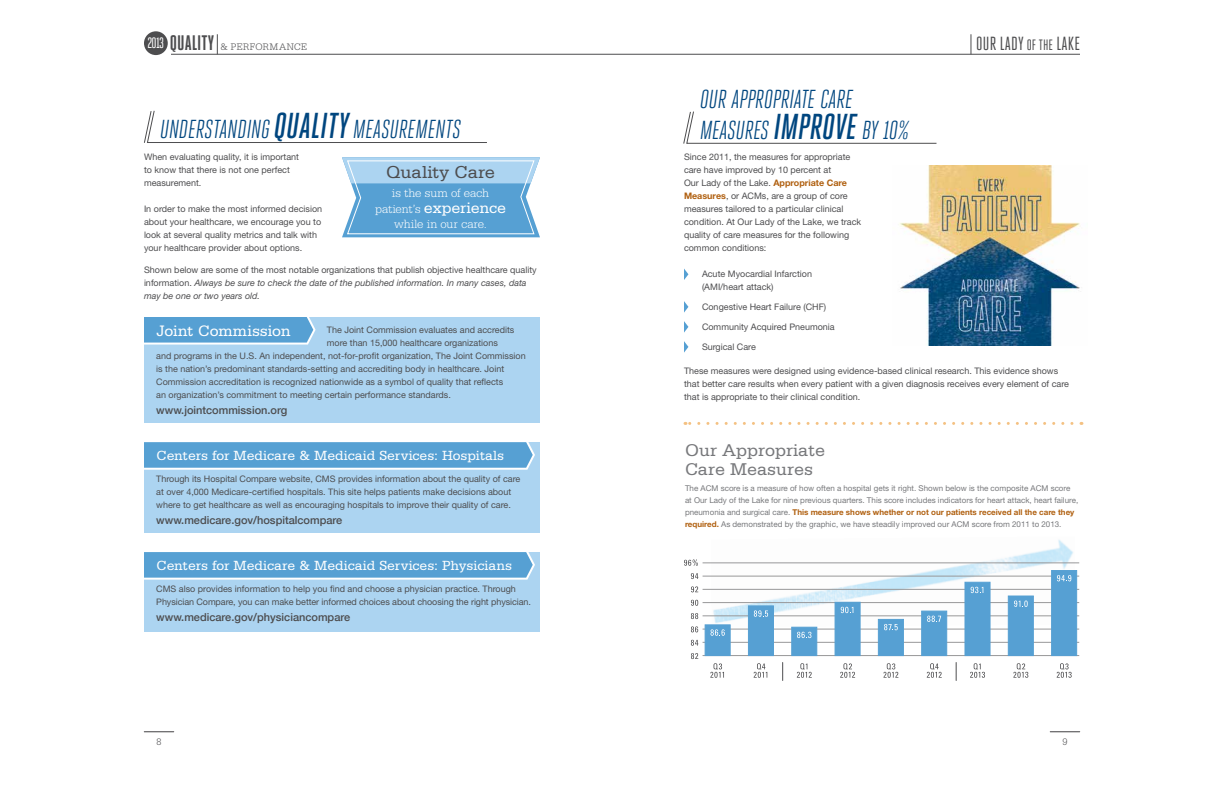
<style>
.page{position:relative;width:1224px;height:792px;background:#fff}
.page>*{position:absolute;margin:0;border:0;box-sizing:border-box;transform-origin:0 0}
.t1{font:italic 26px/31.2px "Heroic Condensed";color:#00467f}
.t2{font:19px "Heroic Condensed";letter-spacing:.01em;color:#4d4d4f}
.t3{font:18.3px "Serifa";color:#4d4d4f}
.t4{font:18px/19px "Serifa";color:#77787b}
.t5{font:16px "Serifa";letter-spacing:-.005em;color:#fff}
.t6{font:14px "Serifa";color:#fff}
.t7{font:300 12.6px "Serifa";color:#fff}
.t8{font:500 11px "Helvetica Neue";color:#4d4d4f}
.t9{font:300 10px "Serifa";letter-spacing:.035em;color:#4d4d4f}
.t10{font:9px/13px "Helvetica Neue";color:#4d4d4f}
.t11{font:8px/12px "Helvetica Neue";color:#77787b}
.s1{font-family:"Heroic Condensed";font-weight:700;font-size:21px}
.s2{font-weight:500;font-size:36px}
.s3{font-weight:300;font-size:12.6px}
.s4{font-style:italic}
.s5{font-weight:700;color:#b06010}
.s6{font-size:15px}
</style>
<div class="page">
<hr style="left:144px;top:732px;width:30px;height:1px;background:#414042">
<div style="left:144px;top:31px;width:24px;height:24px;background:#4d4d4f;border-radius:50%"></div>
<hr style="left:171px;top:54px;width:441px;height:1px;background:#4d4d4f">
<svg style="left:217px;top:34px;width:1px;height:20px"></svg>
<hr style="left:1050px;top:732px;width:30px;height:1px;background:#414042">
<hr style="left:612px;top:54px;width:468px;height:1px;background:#4d4d4f">
<svg style="left:971px;top:34px;width:1px;height:20px"></svg>
<svg style="left:342px;top:157px;width:198px;height:80px;background:#81b9e0"></svg>
<div style="left:144px;top:442px;width:396px;height:91px;background:#acd4f1"></div>
<svg style="left:144px;top:442px;width:391px;height:28px;background:#65a8d7"></svg>
<div style="left:144px;top:317px;width:396px;height:106px;background:#acd4f1"></div>
<svg style="left:144px;top:317px;width:172px;height:28px;background:#66a9d7"></svg>
<svg style="left:144px;top:110px;width:343px;height:33px"></svg>
<div style="left:144px;top:552px;width:396px;height:79px;background:#acd4f1"></div>
<svg style="left:144px;top:552px;width:391px;height:28px;background:#65a8d7"></svg>
<svg style="left:684px;top:269px;width:4px;height:11px"></svg>
<svg style="left:684px;top:341px;width:4px;height:12px"></svg>
<svg style="left:684px;top:321px;width:4px;height:12px"></svg>
<svg style="left:684px;top:301px;width:4px;height:12px"></svg>
<img style="left:899px;top:166px;width:181px;height:180px">
<svg style="left:683px;top:111px;width:254px;height:33px"></svg>
<img style="left:711px;top:540px;width:364px;height:88px">
<svg style="left:685px;top:422px;width:387px;height:3px"></svg>
<hr style="left:703px;top:655px;width:376px;height:1px;background:#989899">
<hr style="left:703px;top:642px;width:376px;height:1px;background:#989899">
<hr style="left:703px;top:629px;width:376px;height:1px;background:#989899">
<hr style="left:703px;top:616px;width:376px;height:1px;background:#989899">
<hr style="left:703px;top:602px;width:376px;height:1px;background:#989899">
<hr style="left:703px;top:589px;width:376px;height:1px;background:#989899">
<hr style="left:703px;top:576px;width:376px;height:1px;background:#989899">
<hr style="left:703px;top:563px;width:376px;height:1px;background:#989899">
<svg style="left:684px;top:559px;width:14px;height:7px"></svg>
<svg style="left:691px;top:573px;width:7px;height:6px"></svg>
<svg style="left:691px;top:586px;width:7px;height:6px"></svg>
<svg style="left:691px;top:600px;width:7px;height:6px"></svg>
<svg style="left:691px;top:613px;width:7px;height:6px"></svg>
<svg style="left:691px;top:626px;width:7px;height:6px"></svg>
<svg style="left:691px;top:640px;width:7px;height:6px"></svg>
<svg style="left:691px;top:653px;width:7px;height:6px"></svg>
<div style="left:705px;top:624px;width:26px;height:32px;background:#56a0d3;border:1px solid #56a0d3"></div>
<svg style="left:711px;top:629px;width:14px;height:7px"></svg>
<svg style="left:710px;top:663px;width:14px;height:15px"></svg>
<div style="left:748px;top:605px;width:26px;height:51px;background:#56a0d3"></div>
<svg style="left:754px;top:610px;width:14px;height:7px"></svg>
<svg style="left:754px;top:663px;width:13px;height:15px"></svg>
<div style="left:791px;top:627px;width:26px;height:29px;background:#56a0d3;border:1px solid #56a0d3"></div>
<svg style="left:797px;top:632px;width:14px;height:6px"></svg>
<svg style="left:797px;top:663px;width:15px;height:15px"></svg>
<div style="left:835px;top:602px;width:26px;height:54px;background:#56a0d3;border:1px solid #56a0d3"></div>
<svg style="left:841px;top:607px;width:12px;height:6px"></svg>
<svg style="left:840px;top:663px;width:15px;height:15px"></svg>
<div style="left:878px;top:619px;width:26px;height:37px;background:#56a0d3"></div>
<svg style="left:884px;top:624px;width:14px;height:6px"></svg>
<svg style="left:883px;top:663px;width:15px;height:15px"></svg>
<div style="left:921px;top:611px;width:26px;height:45px;background:#56a0d3;border:1px solid #56a0d3"></div>
<svg style="left:927px;top:616px;width:14px;height:6px"></svg>
<svg style="left:927px;top:663px;width:15px;height:15px"></svg>
<div style="left:964px;top:582px;width:27px;height:74px;background:#56a0d3;border:1px solid #56a0d3"></div>
<svg style="left:971px;top:587px;width:12px;height:6px"></svg>
<svg style="left:970px;top:663px;width:15px;height:15px"></svg>
<div style="left:1008px;top:596px;width:26px;height:60px;background:#56a0d3;border:1px solid #56a0d3"></div>
<svg style="left:1014px;top:601px;width:14px;height:6px"></svg>
<svg style="left:1013px;top:663px;width:15px;height:15px"></svg>
<div style="left:1051px;top:570px;width:26px;height:86px;background:#56a0d3;border:1px solid #56a0d3"></div>
<svg style="left:1057px;top:575px;width:14px;height:6px"></svg>
<svg style="left:1057px;top:663px;width:15px;height:15px"></svg>
<svg style="left:956px;top:662px;width:1px;height:18px"></svg>
<svg style="left:782px;top:662px;width:1px;height:18px"></svg>
<p class="t9" style="left:147px;top:41px;width:161px"><sup>2013</sup> <span class="s1">QUALITY</span> &amp; PERFORMANCE</p>
<h1 class="t1" style="left:160px;top:113px;width:302px">UNDERSTANDING <span class="s2">QUALITY</span> MEASUREMENTS</h1>
<h3 class="t3" style="left:386px;top:162px;width:110px">Quality Care</h3>
<h3 class="t7" style="left:392px;top:186px;width:99px">is the sum of each</h3>
<h3 class="t5" style="left:375px;top:199px;width:132px"><span class="s3">patient’s</span> experience</h3>
<h3 class="t7" style="left:394px;top:217px;width:94px">while in our care.</h3>
<p class="t10" style="left:144px;top:150px;width:157px">When evaluating quality, it is important to know that there is not one perfect measurement.</p>
<p class="t10" style="left:144px;top:202px;width:180px">In order to make the most informed decision about your healthcare, we encourage you to look at several quality metrics and talk with your healthcare provider about options.</p>
<p class="t10" style="left:144px;top:263px;width:394px">Shown below are some of the most notable organizations that publish objective healthcare quality information. <span class="s4">Always be sure to check the date of the published information. In many cases, data may be one or two years old.</span></p>
<h3 class="t5" style="left:157px;top:322px;width:136px">Joint Commission</h3>
<p class="t10" style="left:327px;top:323px;width:189px">The Joint Commission evaluates and accredits</p>
<p class="t10" style="left:327px;top:336px;width:173px">more than 15,000 healthcare organizations</p>
<p class="t10" style="left:156px;top:349px;width:371px">and programs in the U.S. An independent, not-for-profit organization, The Joint Commission</p>
<p class="t10" style="left:156px;top:362px;width:349px">is the nation’s predominant standards-setting and accrediting body in healthcare. Joint</p>
<p class="t10" style="left:156px;top:375px;width:349px">Commission accreditation is recognized nationwide as a symbol of quality that reflects</p>
<p class="t10" style="left:156px;top:388px;width:296px">an organization’s commitment to meeting certain performance standards.</p>
<p class="t8" style="left:156px;top:403px;width:133px">www.jointcommission.org</p>
<h3 class="t6" style="left:157px;top:448px;width:349px">Centers for Medicare &amp; Medicaid Services: Hospitals</h3>
<p class="t10" style="left:156px;top:472px;width:366px">Through its Hospital Compare website, CMS provides information about the quality of care at over 4,000 Medicare-certified hospitals. This site helps patients make decisions about where to get healthcare as well as encouraging hospitals to improve their quality of care.</p>
<p class="t8" style="left:156px;top:514px;width:188px">www.medicare.gov/hospitalcompare</p>
<h3 class="t6" style="left:157px;top:558px;width:357px">Centers for Medicare &amp; Medicaid Services: Physicians</h3>
<p class="t10" style="left:156px;top:582px;width:376px">CMS also provides information to help you find and choose a physician practice. Through<br>Physician Compare, you can make better informed choices about choosing the right physician.</p>
<p class="t8" style="left:156px;top:610px;width:196px">www.medicare.gov/physiciancompare</p>
<p class="t9" style="left:157px;top:736px;width:6px">8</p>
<h1 class="t1" style="left:700px;top:83px;width:211px">OUR APPROPRIATE CARE<br>MEASURES <span class="s2">IMPROVE</span> BY 10%</h1>
<p class="t10" style="left:684px;top:150px;width:179px">Since 2011, the measures for appropriate care have improved by 10 percent at<br>Our Lady of the Lake. <span class="s5">Appropriate Care Measures</span>, or ACMs, are a group of core measures tailored to a particular clinical condition. At Our Lady of the Lake, we track quality of care measures for the following common conditions:</p>
<p class="t10" style="left:702px;top:267px;width:112px">Acute Myocardial Infarction (AMI/heart attack)</p>
<p class="t10" style="left:702px;top:300px;width:126px">Congestive Heart Failure (CHF)</p>
<p class="t10" style="left:702px;top:320px;width:134px">Community Acquired Pneumonia</p>
<p class="t10" style="left:702px;top:340px;width:55px">Surgical Care</p>
<h2 class="t2" style="left:976px;top:33px;width:105px">OUR LADY <span class="s6">OF THE</span> LAKE</h2>
<p class="t10" style="left:684px;top:364px;width:387px">These measures were designed using evidence-based clinical research. This evidence shows that better care results when every patient with a given diagnosis receives every element of care that is appropriate to their clinical condition.</p>
<h3 class="t4" style="left:685px;top:441px;width:142px">Our Appropriate<br>Care Measures</h3>
<p class="t11" style="left:685px;top:482px;width:395px">The ACM score is a measure of how often a hospital gets it right. Shown below is the composite ACM score at Our Lady of the Lake for nine previous quarters. This score includes indicators for heart attack, heart failure, pneumonia and surgical care. <span class="s5">This measure shows whether or not our patients received all the care they required.</span> As demonstrated by the graphic, we have steadily improved our ACM score from 2011 to 2013.</p>
<p class="t9" style="left:1062px;top:736px;width:6px">9</p>
</div>
